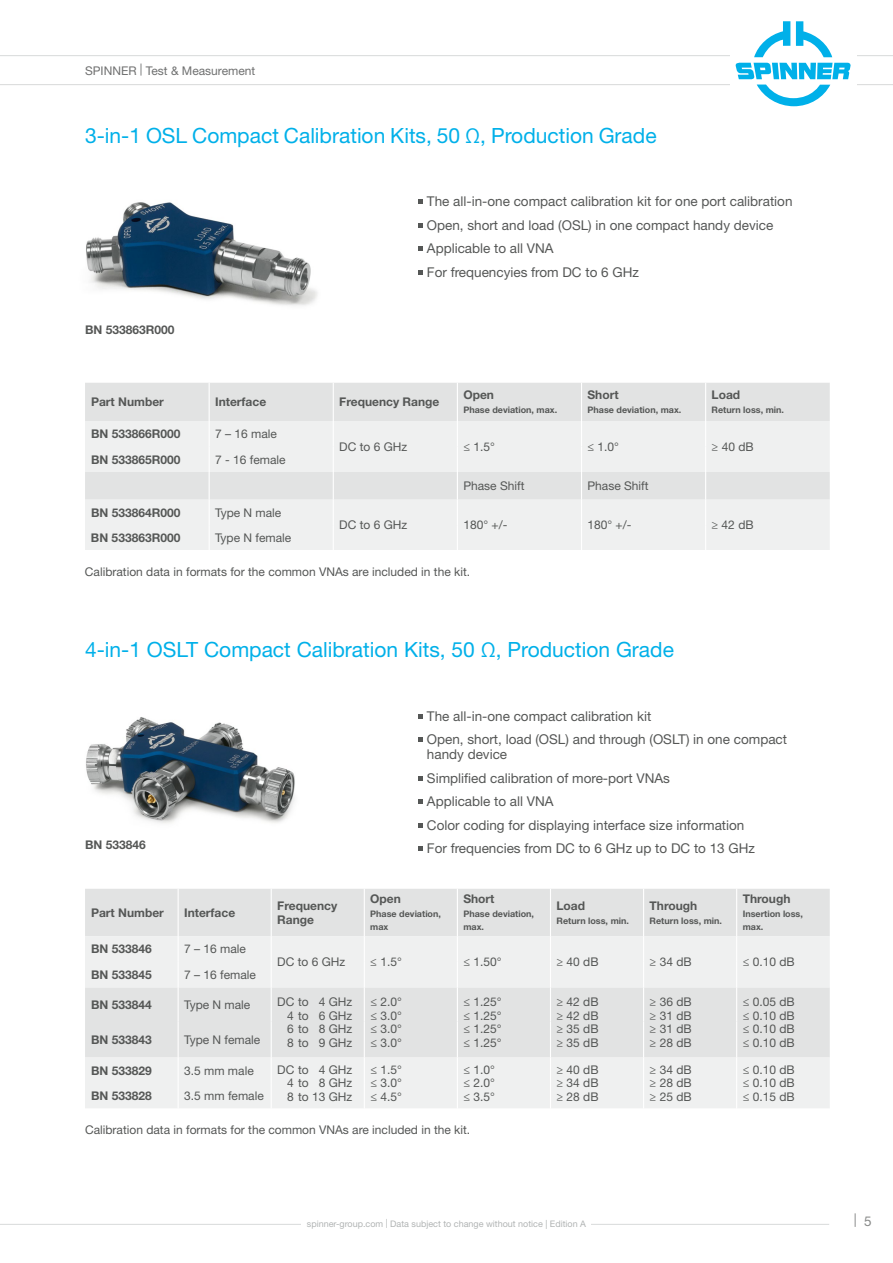
<style>
.page{position:relative;width:893px;height:1263px;background:#fff}
.page>*{position:absolute;margin:0;border:0;box-sizing:border-box;transform-origin:0 0}
.t1{font:21px "Helvetica Neue LT Std";color:#00b0e9}
.t2{font:13.5px/23.5px "Helvetica Neue LT Std";color:#555756}
.t3{font:13.5px "Helvetica Neue LT Std";color:#888a89}
.t4{font:12px/13.5px "Helvetica Neue LT Std";color:#555756;text-align:justify}
.t5{font:700 12px/13.5px "Helvetica Neue LT Std";color:#555756}
.t6{font:12px "Helvetica Neue LT Std";color:#6f7070}
.t7{font:700 9px/13.5px "Helvetica Neue LT Std";color:#555756}
.t8{font:9px "Helvetica Neue LT Std";color:#b1b4b4}
</style>
<div class="page">
<hr style="left:0;top:55px;width:893px;height:1px;background:#d8dada">
<hr style="left:0;top:84px;width:893px;height:1px;background:#d8dada">
<div style="left:730px;top:32px;width:126px;height:86px;background:#fff"></div>
<hr style="left:0;top:1224px;width:829px;height:1px;background:#d8dada">
<div style="left:302px;top:1211px;width:289px;height:26px;background:#fff"></div>
<svg style="left:757px;top:85px;width:73px;height:21px"></svg>
<svg style="left:735px;top:21px;width:116px;height:58px"></svg>
<img style="left:86px;top:202px;width:232px;height:104px">
<img style="left:86px;top:717px;width:209px;height:107px">
<svg style="left:418px;top:200px;width:5px;height:4px"></svg>
<svg style="left:418px;top:223px;width:5px;height:5px"></svg>
<svg style="left:418px;top:247px;width:5px;height:4px"></svg>
<svg style="left:418px;top:270px;width:5px;height:5px"></svg>
<svg style="left:418px;top:714px;width:5px;height:4px"></svg>
<svg style="left:418px;top:737px;width:5px;height:5px"></svg>
<svg style="left:418px;top:776px;width:5px;height:4px"></svg>
<svg style="left:418px;top:799px;width:5px;height:5px"></svg>
<svg style="left:418px;top:823px;width:5px;height:4px"></svg>
<svg style="left:418px;top:846px;width:5px;height:5px"></svg>
<div style="left:85px;top:383px;width:745px;height:38px;background:#e2e3e3"></div>
<svg style="left:85px;top:421px;width:745px;height:129px;fill:#eff0f0"></svg>
<hr style="left:333px;top:383px;width:1px;height:38px;background:#fff">
<hr style="left:457px;top:383px;width:1px;height:38px;background:#fff">
<svg style="left:333px;top:421px;width:1px;height:129px"></svg>
<svg style="left:457px;top:421px;width:1px;height:129px"></svg>
<hr style="left:209px;top:383px;width:1px;height:38px;background:#fff">
<svg style="left:209px;top:421px;width:1px;height:129px"></svg>
<hr style="left:581px;top:383px;width:1px;height:38px;background:#fff">
<hr style="left:705px;top:383px;width:1px;height:38px;background:#fff">
<svg style="left:581px;top:421px;width:1px;height:129px"></svg>
<svg style="left:705px;top:421px;width:1px;height:129px"></svg>
<div style="left:85px;top:889px;width:745px;height:47px;background:#e2e3e3"></div>
<svg style="left:85px;top:936px;width:745px;height:121px;fill:#e2e3e3"></svg>
<hr style="left:271px;top:889px;width:1px;height:47px;background:#fff">
<hr style="left:364px;top:889px;width:1px;height:47px;background:#fff">
<svg style="left:271px;top:936px;width:1px;height:51px"></svg>
<svg style="left:364px;top:936px;width:1px;height:51px"></svg>
<hr style="left:271px;top:987px;width:1px;height:34px;background:#fff">
<hr style="left:364px;top:987px;width:1px;height:34px;background:#fff">
<hr style="left:457px;top:987px;width:1px;height:34px;background:#fff">
<hr style="left:550px;top:987px;width:1px;height:34px;background:#fff">
<hr style="left:643px;top:987px;width:1px;height:34px;background:#fff">
<hr style="left:736px;top:987px;width:1px;height:34px;background:#fff">
<hr style="left:271px;top:1021px;width:1px;height:36px;background:#fff">
<hr style="left:364px;top:1021px;width:1px;height:36px;background:#fff">
<hr style="left:457px;top:1021px;width:1px;height:36px;background:#fff">
<hr style="left:550px;top:1021px;width:1px;height:36px;background:#fff">
<hr style="left:643px;top:1021px;width:1px;height:36px;background:#fff">
<hr style="left:736px;top:1021px;width:1px;height:36px;background:#fff">
<hr style="left:178px;top:889px;width:1px;height:47px;background:#fff">
<svg style="left:178px;top:936px;width:1px;height:51px"></svg>
<hr style="left:178px;top:987px;width:1px;height:34px;background:#fff">
<hr style="left:178px;top:1021px;width:1px;height:36px;background:#fff">
<hr style="left:457px;top:889px;width:1px;height:47px;background:#fff">
<svg style="left:457px;top:936px;width:1px;height:51px"></svg>
<hr style="left:550px;top:889px;width:1px;height:47px;background:#fff">
<hr style="left:643px;top:889px;width:1px;height:47px;background:#fff">
<hr style="left:736px;top:889px;width:1px;height:47px;background:#fff">
<svg style="left:550px;top:936px;width:1px;height:51px"></svg>
<svg style="left:643px;top:936px;width:1px;height:51px"></svg>
<svg style="left:736px;top:936px;width:1px;height:51px"></svg>
<div style="left:85px;top:1057px;width:745px;height:51px;background:#eff0f0"></div>
<p class="t6" style="left:85px;top:63px;width:172px">SPINNER | Test &amp; Measurement</p>
<h1 class="t1" style="left:85px;top:123px;width:573px">3-in-1 OSL Compact Calibration Kits, 50 Ω, Production Grade</h1>
<p class="t5" style="left:85px;top:323px;width:91px">BN 533863R000</p>
<p class="t2" style="left:427px;top:190px;width:367px">The all-in-one compact calibration kit for one port calibration Open, short and load (OSL) in one compact handy device Applicable to all VNA<br>For frequencyies from DC to 6 GHz</p>
<p class="t5" style="left:91px;top:395px;width:74px">Part Number</p>
<p class="t5" style="left:215px;top:395px;width:53px">Interface</p>
<p class="t5" style="left:339px;top:395px;width:102px">Frequency Range</p>
<p class="t5" style="left:91px;top:427px;width:91px">BN 533866R000</p>
<p class="t4" style="left:215px;top:427px;width:63px">7 – 16 male</p>
<p class="t5" style="left:463px;top:388px;width:32px">Open</p>
<p class="t7" style="left:463px;top:403px;width:95px">Phase deviation, max.</p>
<p class="t5" style="left:587px;top:388px;width:33px">Short</p>
<p class="t7" style="left:587px;top:403px;width:95px">Phase deviation, max.</p>
<p class="t5" style="left:712px;top:388px;width:30px">Load</p>
<p class="t7" style="left:712px;top:403px;width:74px">Return loss, min.</p>
<p class="t5" style="left:91px;top:452px;width:91px">BN 533865R000</p>
<p class="t4" style="left:215px;top:452px;width:72px">7 - 16 female</p>
<p class="t5" style="left:91px;top:505px;width:91px">BN 533864R000</p>
<p class="t4" style="left:215px;top:505px;width:68px">Type N male</p>
<p class="t4" style="left:339px;top:440px;width:69px">DC to 6 GHz</p>
<p class="t4" style="left:463px;top:440px;width:33px">≤ 1.5°</p>
<p class="t4" style="left:587px;top:440px;width:33px">≤ 1.0°</p>
<p class="t4" style="left:712px;top:440px;width:44px">≥ 40 dB</p>
<p class="t4" style="left:463px;top:479px;width:63px">Phase Shift</p>
<p class="t4" style="left:587px;top:479px;width:63px">Phase Shift</p>
<p class="t4" style="left:339px;top:518px;width:69px">DC to 6 GHz</p>
<p class="t4" style="left:463px;top:518px;width:46px">180° +/-</p>
<p class="t4" style="left:587px;top:518px;width:46px">180° +/-</p>
<p class="t4" style="left:712px;top:518px;width:44px">≥ 42 dB</p>
<p class="t5" style="left:91px;top:531px;width:91px">BN 533863R000</p>
<p class="t4" style="left:215px;top:531px;width:78px">Type N female</p>
<p class="t4" style="left:85px;top:565px;width:387px">Calibration data in formats for the common VNAs are included in the kit.</p>
<h1 class="t1" style="left:85px;top:637px;width:590px">4-in-1 OSLT Compact Calibration Kits, 50 Ω, Production Grade</h1>
<p class="t5" style="left:85px;top:837px;width:62px">BN 533846</p>
<p class="t5" style="left:91px;top:905px;width:74px">Part Number</p>
<p class="t5" style="left:184px;top:905px;width:53px">Interface</p>
<p class="t5" style="left:277px;top:899px;width:62px">Frequency<br>Range</p>
<p class="t5" style="left:91px;top:942px;width:62px">BN 533846</p>
<p class="t4" style="left:184px;top:942px;width:63px">7 – 16 male</p>
<p class="t2" style="left:427px;top:704px;width:362px">The all-in-one compact calibration kit<br>Open, short, load (OSL) and through (OSLT) in one compact</p>
<p class="t2" style="left:427px;top:742px;width:330px">handy device<br>Simplified calibration of more-port VNAs<br>Applicable to all VNA<br>Color coding for displaying interface size information For frequencies from DC to 6 GHz up to DC to 13 GHz</p>
<p class="t5" style="left:370px;top:892px;width:32px">Open</p>
<p class="t7" style="left:370px;top:907px;width:72px">Phase deviation, max</p>
<p class="t5" style="left:463px;top:892px;width:33px">Short</p>
<p class="t7" style="left:463px;top:907px;width:72px">Phase deviation, max.</p>
<p class="t5" style="left:556px;top:899px;width:30px">Load</p>
<p class="t7" style="left:556px;top:913px;width:74px">Return loss, min.</p>
<p class="t5" style="left:650px;top:899px;width:49px">Through</p>
<p class="t7" style="left:650px;top:913px;width:74px">Return loss, min.</p>
<p class="t5" style="left:743px;top:892px;width:49px">Through</p>
<p class="t7" style="left:743px;top:907px;width:62px">Insertion loss, max.</p>
<p class="t4" style="left:277px;top:955px;width:69px">DC to 6 GHz</p>
<p class="t4" style="left:370px;top:955px;width:33px">≤ 1.5°</p>
<p class="t4" style="left:463px;top:955px;width:40px">≤ 1.50°</p>
<p class="t4" style="left:556px;top:955px;width:44px">≥ 40 dB</p>
<p class="t4" style="left:650px;top:955px;width:44px">≥ 34 dB</p>
<p class="t4" style="left:743px;top:955px;width:54px">≤ 0.10 dB</p>
<p class="t5" style="left:91px;top:967px;width:62px">BN 533845</p>
<p class="t4" style="left:184px;top:968px;width:73px">7 – 16 female</p>
<p class="t5" style="left:91px;top:997px;width:62px">BN 533844</p>
<p class="t4" style="left:184px;top:997px;width:68px">Type N male</p>
<p class="t4" style="left:287px;top:995px;width:67px;text-indent:-10px">DC to 4 GHz 4 to 6 GHz 6 to 8 GHz 8 to 9 GHz</p>
<p class="t4" style="left:370px;top:995px;width:33px">≤ 2.0° ≤ 3.0° ≤ 3.0° ≤ 3.0°</p>
<p class="t4" style="left:463px;top:995px;width:40px">≤ 1.25° ≤ 1.25° ≤ 1.25° ≤ 1.25°</p>
<p class="t4" style="left:556px;top:995px;width:44px">≥ 42 dB ≥ 42 dB ≥ 35 dB ≥ 35 dB</p>
<p class="t4" style="left:650px;top:995px;width:44px">≥ 36 dB ≥ 31 dB ≥ 31 dB ≥ 28 dB</p>
<p class="t4" style="left:743px;top:995px;width:54px">≤ 0.05 dB ≤ 0.10 dB ≤ 0.10 dB</p>
<p class="t5" style="left:91px;top:1032px;width:62px">BN 533843</p>
<p class="t4" style="left:184px;top:1032px;width:78px">Type N female</p>
<p class="t4" style="left:743px;top:1036px;width:54px">≤ 0.10 dB</p>
<p class="t5" style="left:91px;top:1063px;width:62px">BN 533829</p>
<p class="t4" style="left:184px;top:1063px;width:71px">3.5 mm male</p>
<p class="t4" style="left:287px;top:1063px;width:67px;text-indent:-10px">DC to 4 GHz 4 to 8 GHz 8 to 13 GHz</p>
<p class="t4" style="left:370px;top:1063px;width:33px">≤ 1.5° ≤ 3.0° ≤ 4.5°</p>
<p class="t4" style="left:463px;top:1063px;width:33px">≤ 1.0° ≤ 2.0° ≤ 3.5°</p>
<p class="t4" style="left:556px;top:1063px;width:44px">≥ 40 dB ≥ 34 dB ≥ 28 dB</p>
<p class="t4" style="left:650px;top:1063px;width:44px">≥ 34 dB ≥ 28 dB ≥ 25 dB</p>
<p class="t4" style="left:743px;top:1063px;width:54px">≤ 0.10 dB ≤ 0.10 dB</p>
<p class="t5" style="left:91px;top:1089px;width:62px">BN 533828</p>
<p class="t4" style="left:184px;top:1089px;width:81px">3.5 mm female</p>
<p class="t4" style="left:743px;top:1090px;width:54px">≤ 0.15 dB</p>
<p class="t4" style="left:85px;top:1123px;width:387px">Calibration data in formats for the common VNAs are included in the kit.</p>
<p class="t8" style="left:307px;top:1218px;width:281px">spinner-group.com | Data subject to change without notice | Edition A</p>
<p class="t3" style="left:854px;top:1212px;width:20px">| 5</p>
</div>
